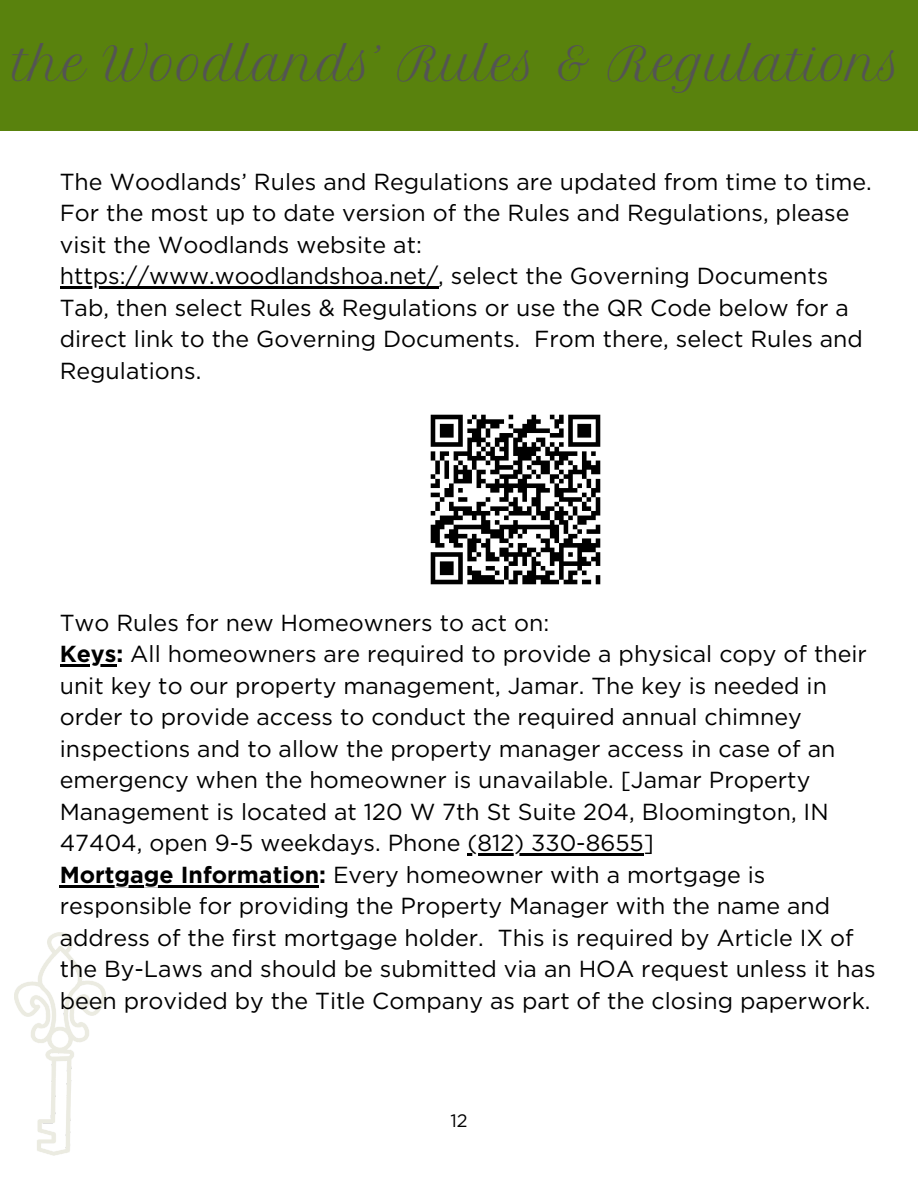
<style>
.page{position:relative;width:918px;height:1188px;background:#fff}
.page>*{position:absolute;margin:0;border:0;box-sizing:border-box;transform-origin:0 0}
.t1{font:45px "Petit Formal Script";color:#545454}
.t2{font:23.25px/31.5px "Gotham";color:#000}
.t3{font:18px "Gotham";color:#000}
.s1{font-weight:700}
</style>
<div class="page">
<div style="left:0;top:0;width:918px;height:130px;background:#59820d"></div>
<img style="left:14px;top:932px;width:92px;height:224px">
<img style="left:430px;top:414px;width:171px;height:171px">
<hr style="left:60px;top:286px;width:378px;height:3px;background:#000">
<hr style="left:60px;top:664px;width:56px;height:3px;background:#000">
<hr style="left:467px;top:853px;width:177px;height:3px;background:#000">
<hr style="left:60px;top:885px;width:259px;height:2px;background:#000">
<h1 class="t1" style="left:14px;top:36px;width:890px">the Woodlands’ Rules &amp; Regulations</h1>
<p class="t2" style="left:60px;top:166px;width:814px">The Woodlands’ Rules and Regulations are updated from time to time.<br>For the most up to date version of the Rules and Regulations, please visit the Woodlands website at:</p>
<p class="t2" style="left:60px;top:260px;width:805px">https://www.woodlandshoa.net/, select the Governing Documents Tab, then select Rules &amp; Regulations or use the QR Code below for a direct link to the Governing Documents. From there, select Rules and Regulations.</p>
<p class="t2" style="left:60px;top:607px;width:491px">Two Rules for new Homeowners to act on:</p>
<p class="t2" style="left:60px;top:638px;width:818px"><span class="s1">Keys:</span> All homeowners are required to provide a physical copy of their unit key to our property management, Jamar. The key is needed in order to provide access to conduct the required annual chimney inspections and to allow the property manager access in case of an emergency when the homeowner is unavailable. [Jamar Property Management is located at 120 W 7th St Suite 204, Bloomington, IN 47404, open 9-5 weekdays. Phone (812) 330-8655]<br><span class="s1">Mortgage Information:</span> Every homeowner with a mortgage is responsible for providing the Property Manager with the name and address of the first mortgage holder. This is required by Article IX of the By-Laws and should be submitted via an HOA request unless it has been provided by the Title Company as part of the closing paperwork.</p>
<p class="t3" style="left:450px;top:1110px;width:19px">12</p>
</div>
